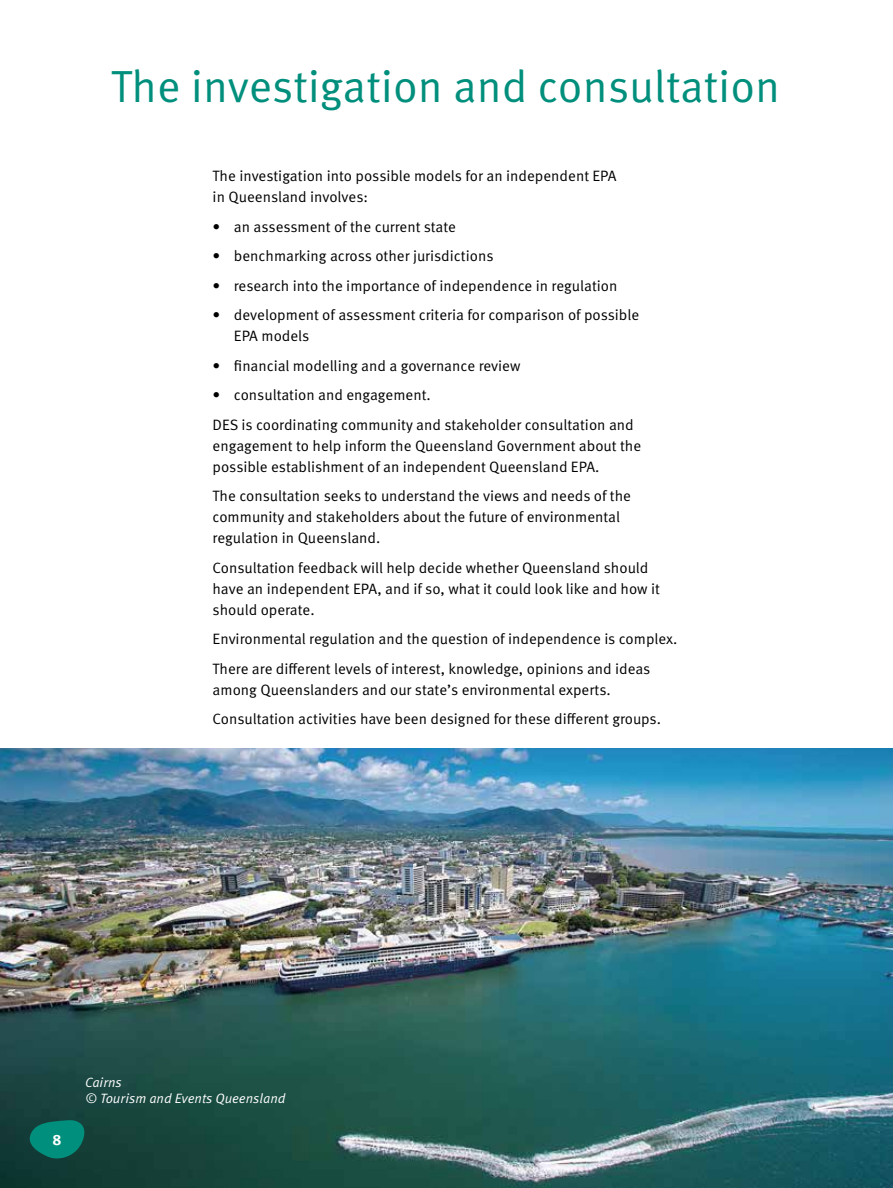
<style>
.page{position:relative;width:893px;height:1188px;background:#fff}
.page>*{position:absolute;margin:0;border:0;box-sizing:border-box;transform-origin:0 0}
.t1{font:45px "Meta OT Norm";color:#008f7c}
.t2{font:15px/21px "Meta OT Norm";color:#000}
.t3{font:700 15px "Meta OT";color:#fff}
.t4{font:13.5px/16.2px "Meta OT Norm Ita";color:#fff}
</style>
<div class="page">
<img style="left:0;top:748px;width:893px;height:440px">
<svg style="left:30px;top:1120px;width:54px;height:40px;background:#047a6a"></svg>
<h1 class="t1" style="left:111px;top:60px;width:671px">The investigation and consultation</h1>
<p class="t2" style="left:213px;top:166px;width:405px">The investigation into possible models for an independent EPA in Queensland involves:</p>
<p class="t2" style="left:213px;top:217px;width:245px">• an assessment of the current state</p>
<p class="t2" style="left:213px;top:246px;width:282px">• benchmarking across other jurisdictions</p>
<p class="t2" style="left:213px;top:276px;width:406px">• research into the importance of independence in regulation</p>
<p class="t2" style="left:234px;top:305px;width:407px;text-indent:-21px">• development of assessment criteria for comparison of possible<br>EPA models</p>
<p class="t2" style="left:213px;top:356px;width:309px">• financial modelling and a governance review</p>
<p class="t2" style="left:213px;top:381px;width:423px;line-height:29.5px">• consultation and engagement.<br>DES is coordinating community and stakeholder consultation and</p>
<p class="t2" style="left:213px;top:436px;width:430px">engagement to help inform the Queensland Government about the possible establishment of an independent Queensland EPA.</p>
<p class="t2" style="left:213px;top:486px;width:420px">The consultation seeks to understand the views and needs of the community and stakeholders about the future of environmental regulation in Queensland.</p>
<p class="t2" style="left:213px;top:558px;width:449px">Consultation feedback will help decide whether Queensland should have an independent EPA, and if so, what it could look like and how it should operate.</p>
<p class="t2" style="left:213px;top:625px;width:466px;line-height:29.5px">Environmental regulation and the question of independence is complex.<br>There are different levels of interest, knowledge, opinions and ideas</p>
<p class="t2" style="left:213px;top:675px;width:450px;line-height:29.5px">among Queenslanders and our state’s environmental experts.<br>Consultation activities have been designed for these different groups.</p>
<p class="t3" style="left:53px;top:1131px;width:11px">8</p>
<p class="t4" style="left:85px;top:1074px;width:202px">Cairns<br>© Tourism and Events Queensland</p>
</div>
